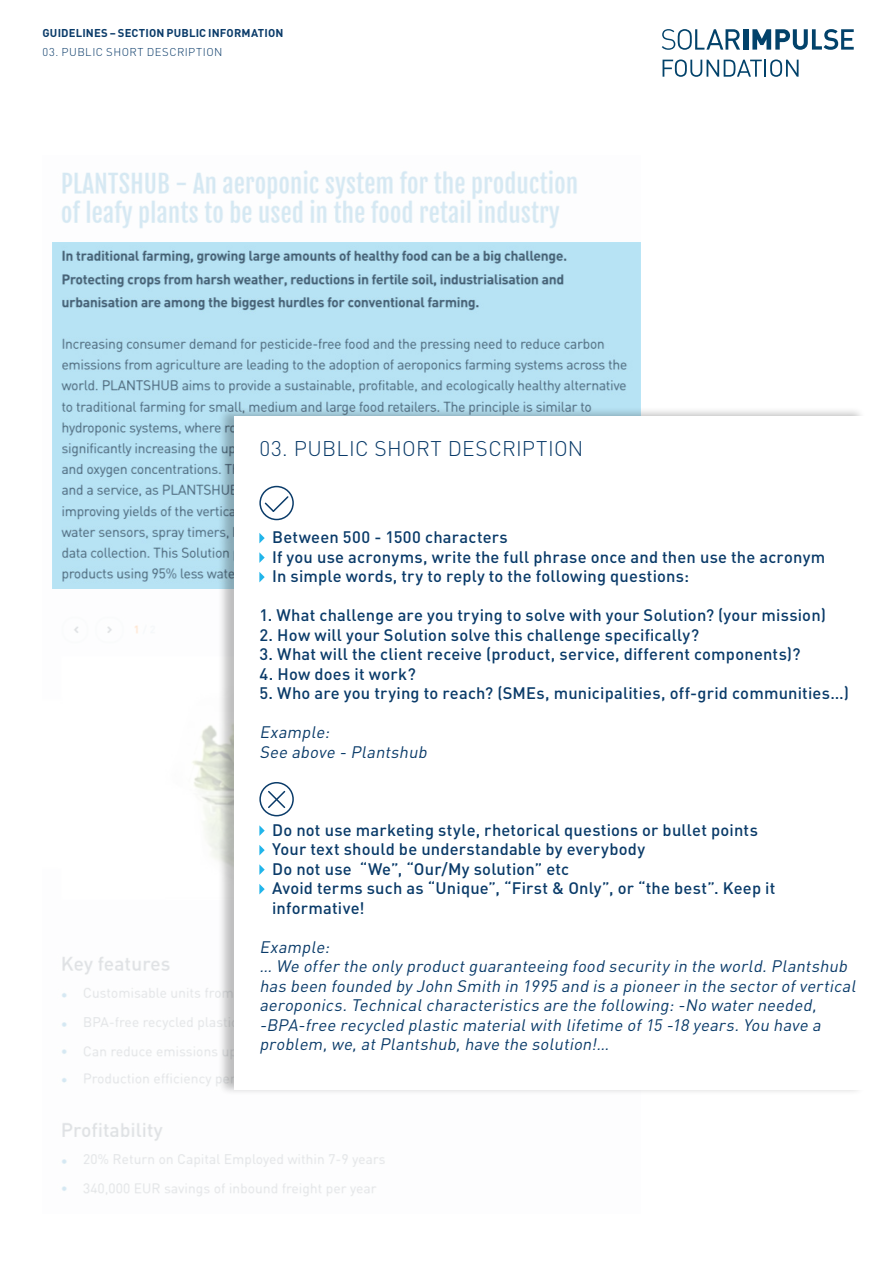
<style>
.page{position:relative;width:893px;height:1263px;background:#fff}
.page>*{position:absolute;margin:0;border:0;box-sizing:border-box;transform-origin:0 0}
.t1{font:300 21px "DIN";letter-spacing:.015em;color:#0a3b69}
.t2{font:500 16.5px/19.5px "DIN";letter-spacing:.01em;color:#0a3b69}
.t3{font:italic 16.5px/19.5px "DIN";color:#0a3b69}
.t4{font:700 11.25px "DIN";letter-spacing:.015em;color:#0a3b69}
.t5{font:300 11.25px "DIN";letter-spacing:.04em;color:#0a3b69}
</style>
<div class="page">
<svg style="left:663px;top:59px;width:135px;height:18px"></svg>
<svg style="left:752px;top:29px;width:102px;height:21px"></svg>
<div style="left:743px;top:29px;width:5px;height:21px;background:#02426a"></div>
<svg style="left:662px;top:29px;width:78px;height:21px"></svg>
<img style="left:62px;top:170px;width:515px;height:1027px">
<svg style="left:52px;top:242px;width:588px;height:347px;background:#aad5e6"></svg>
<div style="left:217px;top:406px;width:650px;height:690px;background:#000;opacity:.25"></div>
<div style="left:234px;top:416px;width:633px;height:673px;background:#fff"></div>
<div style="left:259px;top:486px;width:35px;height:34px;border:2px solid #0a3b69;border-radius:50%"></div>
<svg style="left:263px;top:495px;width:27px;height:18px"></svg>
<svg style="left:259px;top:533px;width:6px;height:10px"></svg>
<svg style="left:259px;top:552px;width:6px;height:11px"></svg>
<svg style="left:259px;top:572px;width:6px;height:10px"></svg>
<div style="left:259px;top:782px;width:35px;height:34px;border:2px solid #0a3b69;border-radius:50%"></div>
<svg style="left:268px;top:790px;width:18px;height:18px"></svg>
<svg style="left:259px;top:825px;width:6px;height:11px"></svg>
<svg style="left:259px;top:845px;width:6px;height:10px"></svg>
<svg style="left:259px;top:864px;width:6px;height:11px"></svg>
<svg style="left:259px;top:884px;width:6px;height:10px"></svg>
<p class="t4" style="left:43px;top:26px;width:242px">GUIDELINES – SECTION PUBLIC INFORMATION</p>
<p class="t5" style="left:43px;top:45px;width:181px">03. PUBLIC SHORT DESCRIPTION</p>
<p class="t1" style="left:259px;top:435px;width:326px">03. PUBLIC SHORT DESCRIPTION</p>
<p class="t2" style="left:272px;top:527px;width:555px">Between 500 - 1500 characters<br>If you use acronyms, write the full phrase once and then use the acronym<br>In simple words, try to reply to the following questions:</p>
<p class="t2" style="left:259px;top:605px;width:568px">1. What challenge are you trying to solve with your Solution? (your mission)</p>
<p class="t2" style="left:259px;top:625px;width:441px">2. How will your Solution solve this challenge specifically?</p>
<p class="t2" style="left:259px;top:644px;width:543px">3. What will the client receive (product, service, different components)?</p>
<p class="t2" style="left:259px;top:664px;width:158px">4. How does it work?</p>
<p class="t2" style="left:259px;top:683px;width:591px">5. Who are you trying to reach? (SMEs, municipalities, off-grid communities…)</p>
<p class="t3" style="left:259px;top:722px;width:172px">Example:<br>See above - Plantshub</p>
<p class="t2" style="left:272px;top:820px;width:505px">Do not use marketing style, rhetorical questions or bullet points Your text should be understandable by everybody<br>Do not use “We”, “Our/My solution” etc<br>Avoid terms such as “Unique”, “First &amp; Only”, or “the best”. Keep it informative!</p>
<p class="t3" style="left:259px;top:937px;width:601px">Example:<br>… We offer the only productguaranteeing food security in the world.Plantshub has been founded by John Smith in 1995 and is a pioneer in the sector ofvertical aeroponics.Technicalcharacteristics are the following:-No water needed, -BPA-free recycled plastic materialwith lifetime of15 -18 years.You have a problem,we,atPlantshub,have the solution!…</p>
</div>
